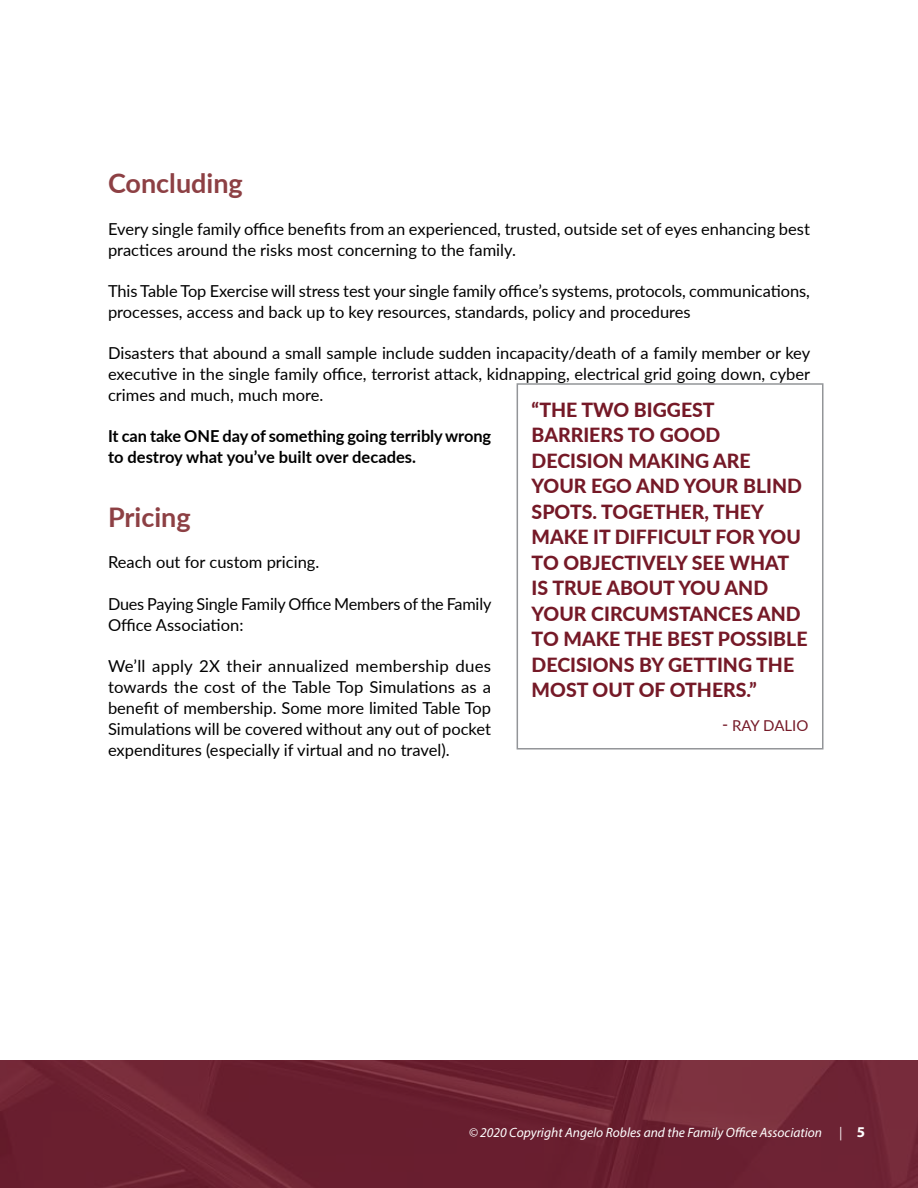
<style>
.page{position:relative;width:918px;height:1188px;background:#fff}
.page>*{position:absolute;margin:0;border:0;box-sizing:border-box;transform-origin:0 0}
.t1{font:700 27px "Lato";color:#8d4044}
.t2{font:800 19.5px/25.5px "Lato";color:#751927}
.t3{font:16.5px/21px "Lato";color:#000}
.t4{font:700 16.5px/21px "Lato";letter-spacing:-.005em;color:#000}
.t5{font:15px "Lato";color:#751927}
.t6{font:italic 13.5px "Myriad Pro";color:#fff}
.s1{font-size:16.5px}
.s2{font-weight:700;font-style:normal;font-size:15px}
</style>
<div class="page">
<img style="left:0;top:1061px;width:918px;height:127px">
<div style="left:517px;top:383px;width:307px;height:367px;border:2px solid #939598"></div>
<h1 class="t1" style="left:108px;top:164px;width:136px">Concluding</h1>
<p class="t3" style="left:108px;top:218px;width:703px">Every single family office benefits from an experienced, trusted, outside set of eyes enhancing best practices around the risks most concerning to the family.</p>
<p class="t3" style="left:108px;top:280px;width:703px">This Table Top Exercise will stress test your single family office’s systems, protocols, communications, processes, access and back up to key resources, standards, policy and procedures</p>
<p class="t3" style="left:108px;top:342px;width:704px;text-align:justify">Disasters that abound a small sample include sudden incapacity/death of a family member or key executive in the single family office, terrorist attack, kidnapping, electrical grid going down, cyber crimes and much, much more.</p>
<p class="t4" style="left:108px;top:425px;width:385px">It can take ONE day of something going terribly wrong to destroy what you’ve built over decades.</p>
<p class="t2" style="left:532px;top:396px;width:277px">“THE TWO BIGGEST<br>BARRIERS TO GOOD<br>DECISION MAKING ARE<br>YOUR EGO AND YOUR BLIND<br>SPOTS. TOGETHER, THEY<br>MAKE IT DIFFICULT FOR YOU<br>TO OBJECTIVELY SEE WHAT<br>IS TRUE ABOUT YOU AND<br>YOUR CIRCUMSTANCES AND<br>TO MAKE THE BEST POSSIBLE<br>DECISIONS BY GETTING THE<br>MOST OUT OF OTHERS.”</p>
<p class="t5" style="left:722px;top:715px;width:88px"><span class="s1">-</span> RAY DALIO</p>
<h1 class="t1" style="left:108px;top:498px;width:84px">Pricing</h1>
<p class="t3" style="left:108px;top:551px;width:213px">Reach out for custom pricing.</p>
<p class="t3" style="left:108px;top:593px;width:385px">Dues Paying Single Family Office Members of the Family<br>Office Association:</p>
<p class="t3" style="left:108px;top:655px;width:385px;text-align:justify">We’ll apply 2X their annualized membership dues towards the cost of the Table Top Simulations as a benefit of membership. Some more limited Table Top Simulations will be covered without any out of pocket expenditures (especially if virtual and no travel).</p>
<p class="t6" style="left:469px;top:1124px;width:355px">© 2020 Copyright Angelo Robles and the Family Office Association</p>
<p class="t6" style="left:839px;top:1124px;width:27px">| <span class="s2">5</span></p>
</div>
